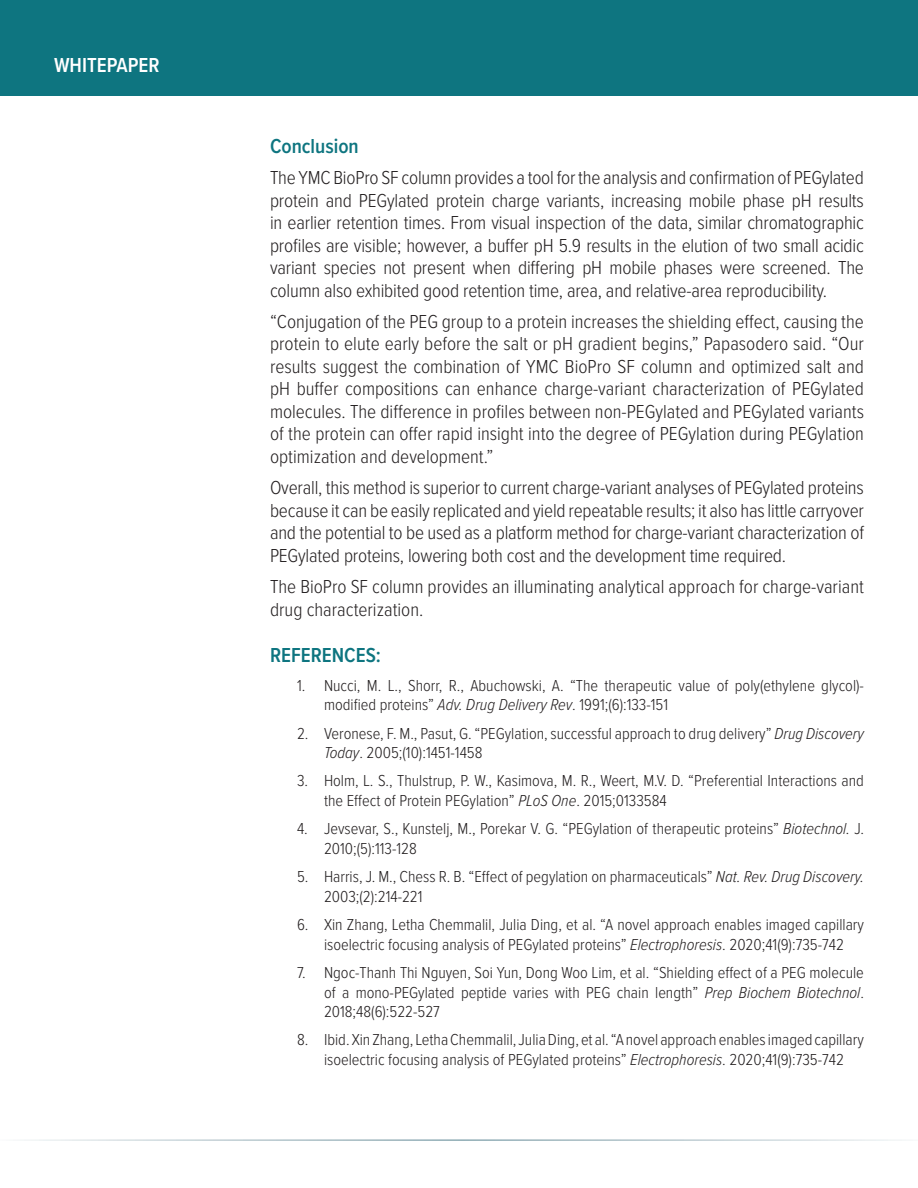
<style>
.page{position:relative;width:918px;height:1188px;background:#fff}
.page>*{position:absolute;margin:0;border:0;box-sizing:border-box;transform-origin:0 0}
.t1{font:600 21px "Proxima Nova Cond";color:#0e7580}
.t2{font:600 21px "Proxima Nova Cond";color:#fff}
.Body_Copy{font:300 19.5px/22.5px "Proxima Nova Cond";color:#231f20;text-align:justify}
.t3{font:300 16.5px/19.5px "Proxima Nova Cond";color:#231f20}
.s1{font-style:italic}
</style>
<div class="page">
<div style="left:0;top:0;width:918px;height:96px;background:#0e7580"></div>
<p class="t2" style="left:54px;top:49px;width:107px">WHITEPAPER</p>
<p class="t1" style="left:270px;top:130px;width:90px">Conclusion</p>
<p class="Body_Copy" style="left:270px;top:165px;width:596px">The YMC BioPro SF column provides a tool for the analysis and confirmation of PEGylated protein and PEGylated protein charge variants, increasing mobile phase pH results in earlier retention times. From visual inspection of the data, similar chromatographic profiles are visible; however, a buffer pH 5.9 results in the elution of two small acidic variant species not present when differing pH mobile phases were screened. The column also exhibited good retention time, area, and relative-area reproducibility.</p>
<p class="Body_Copy" style="left:270px;top:309px;width:596px">“Conjugation of the PEG group to a protein increases the shielding effect, causing the protein to elute early before the salt or pH gradient begins,” Papasodero said. “Our results suggest the combination of YMC BioPro SF column and optimized salt and pH buffer compositions can enhance charge-variant characterization of PEGylated molecules. The difference in profiles between non-PEGylated and PEGylated variants of the protein can offer rapid insight into the degree of PEGylation during PEGylation optimization and development.”</p>
<p class="Body_Copy" style="left:270px;top:476px;width:596px">Overall, this method is superior to current charge-variant analyses of PEGylated proteins because it can be easily replicated and yield repeatable results; it also has little carryover and the potential to be used as a platform method for charge-variant characterization of PEGylated proteins, lowering both cost and the development time required.</p>
<p class="Body_Copy" style="left:270px;top:575px;width:596px">The BioPro SF column provides an illuminating analytical approach for charge-variant drug characterization.</p>
<p class="t1" style="left:270px;top:640px;width:112px">REFERENCES:</p>
<p class="t3" style="left:324px;top:675px;width:542px;text-indent:-27px">1. Nucci, M. L., Shorr, R., Abuchowski, A. “The therapeutic value of poly(ethylene glycol)- modified proteins” <span class="s1">Adv. Drug Delivery Rev</span>. 1991;(6):133-151</p>
<p class="t3" style="left:324px;top:722px;width:541px;text-indent:-27px">2. Veronese, F. M., Pasut, G. “PEGylation, successful approach to drug delivery” <span class="s1">Drug Discovery<br>Today</span>. 2005;(10):1451-1458</p>
<p class="t3" style="left:324px;top:770px;width:542px;text-indent:-27px">3. Holm, L. S., Thulstrup, P. W., Kasimova, M. R., Weert, M.V. D. “Preferential Interactions and the Effect of Protein PEGylation” <span class="s1">PLoS One</span>. 2015;0133584</p>
<p class="t3" style="left:324px;top:818px;width:542px;text-indent:-27px">4. Jevsevar, S., Kunstelj, M., Porekar V. G. “PEGylation of therapeutic proteins” <span class="s1">Biotechnol.</span> J.<br>2010;(5):113-128</p>
<p class="t3" style="left:324px;top:866px;width:541px;text-indent:-27px">5. Harris, J. M., Chess R. B. “Effect of pegylation on pharmaceuticals” <span class="s1">Nat. Rev. Drug Discovery.<br></span>2003;(2):214-221</p>
<p class="t3" style="left:297px;top:914px;width:569px;text-align:center">6. Xin Zhang, Letha Chemmalil, Julia Ding, et al. “A novel approach enables imaged capillary isoelectric focusing analysis of PEGylated proteins” <span class="s1">Electrophoresis</span>. 2020;41(9):735-742</p>
<p class="t3" style="left:324px;top:962px;width:542px;text-align:justify;text-indent:-27px">7. Ngoc-Thanh Thi Nguyen, Soi Yun, Dong Woo Lim, et al. “Shielding effect of a PEG molecule of a mono-PEGylated peptide varies with PEG chain length” <span class="s1">Prep Biochem Biotechnol</span>.<br>2018;48(6):522-527</p>
<p class="t3" style="left:297px;top:1029px;width:568px;text-align:center">8. Ibid. Xin Zhang, Letha Chemmalil, Julia Ding, et al. “A novel approach enables imaged capillary isoelectric focusing analysis of PEGylated proteins” <span class="s1">Electrophoresis</span>. 2020;41(9):735-742</p>
</div>
